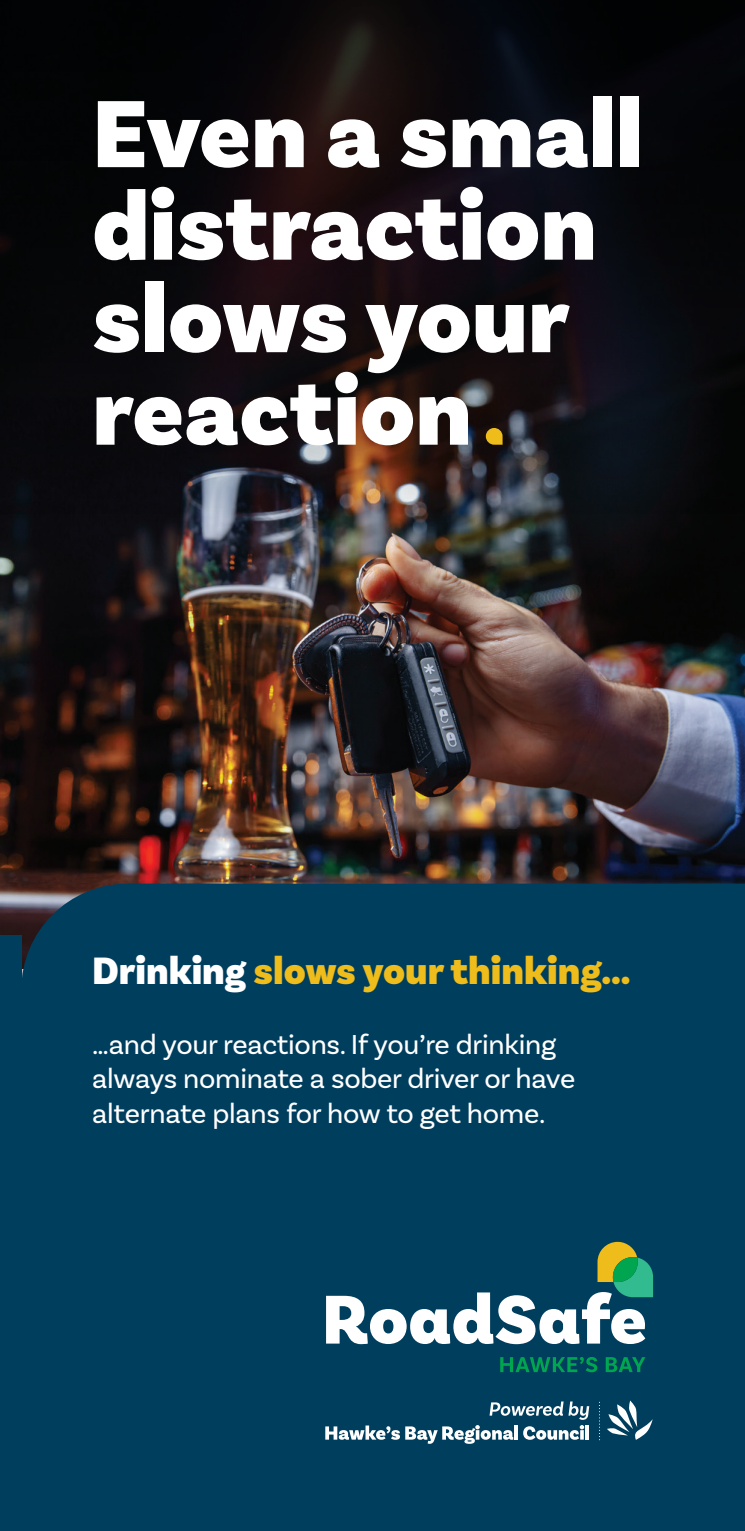
<style>
.page{position:relative;width:745px;height:1531px;background:#fff}
.page>*{position:absolute;margin:0;border:0;box-sizing:border-box;transform-origin:0 0}
.t1{font:900 100px/92.5px "Basic Sans";color:#fff}
.t2{font:900 40px "Basic Sans";color:#eebc1b}
.t3{font:28.75px/34.5px "Basic Sans";letter-spacing:-.01em;color:#fff}
.s1{color:#fff}
</style>
<div class="page">
<img style="left:0;top:539px;width:744px;height:396px">
<div style="left:21px;top:883px;width:723px;height:648px;background:#003e5e"></div>
<svg style="left:606px;top:1400px;width:46px;height:40px"></svg>
<svg style="left:325px;top:1401px;width:264px;height:43px;background:#35667f"></svg>
<hr style="left:585px;top:1425px;width:3px;height:14px;background:#fff">
<svg style="left:598px;top:1402px;width:1px;height:38px"></svg>
<svg style="left:500px;top:1357px;width:97px;height:15px"></svg>
<svg style="left:605px;top:1357px;width:40px;height:15px"></svg>
<svg style="left:326px;top:1242px;width:326px;height:102px"></svg>
<div style="left:0;top:935px;width:21px;height:596px;background:#003e5e"></div>
<svg style="left:0;top:0;width:744px;height:539px;background:#110e12"></svg>
<div style="left:485px;top:428px;width:17px;height:17px;background:#eebc1b;border-radius:8px"></div>
<p class="t1" style="left:92px;top:90px;width:551px">Even a small distraction slows your reaction</p>
<p class="t2" style="left:92px;top:946px;width:539px"><span class="s1">Drinking</span> slows your thinking…</p>
<p class="t3" style="left:92px;top:1026px;width:484px">…and your reactions. If you’re drinking always nominate a sober driver or have alternate plans for how to get home.</p>
</div>
